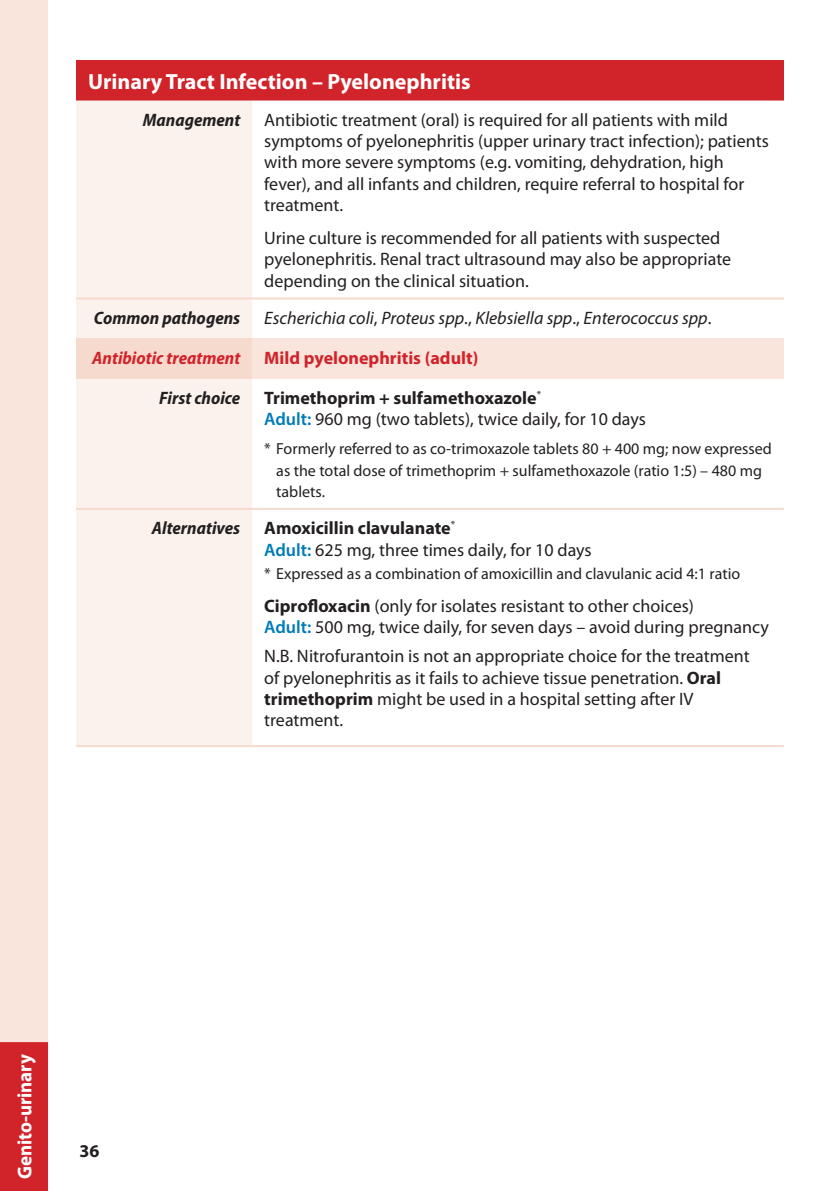
<style>
.page{position:relative;width:840px;height:1191px;background:#fff}
.page>*{position:absolute;margin:0;border:0;box-sizing:border-box;transform-origin:0 0}
.Condition{font:700 22px "Myriad Pro";color:#fff}
.t1{font:700 20px "Myriad Pro";letter-spacing:-.005em;color:#fff;scale:.95 1}
.Body{font:18px/21.2px "Myriad Pro";color:#231f20}
.Body-2{font:italic 18px "Myriad Pro";color:#231f20}
.Body-3{font:700 18px "Myriad Pro";color:#231f20}
.Row_Heading{font:italic 700 semi-condensed 18px "Myriad Pro";color:#231f20}
.Row_Heading-2{font:700 18px "Myriad Pro";color:#d1232a}
.Row_Heading-3{font:italic 700 semi-condensed 18px "Myriad Pro";color:#d1232a}
.Body-4{font:16px/21.2px "Myriad Pro";color:#231f20}
.s1{font-style:normal}
.s2{font-weight:600;color:#007ab7}
.s3{font-weight:700}
</style>
<div class="page">
<div style="left:76px;top:60px;width:707px;height:40px;background:#d1232a"></div>
<div style="left:76px;top:100px;width:176px;height:645px;background:#fbf2ed"></div>
<svg style="left:252px;top:100px;width:531px;height:279px"></svg>
<div style="left:76px;top:338px;width:176px;height:40px;background:#f7dace"></div>
<div style="left:252px;top:338px;width:531px;height:40px;background:#f9e5dc"></div>
<hr style="left:76px;top:745px;width:176px;height:2px;background:#f7dace">
<hr style="left:252px;top:745px;width:531px;height:2px;background:#f7dace">
<hr style="left:76px;top:297px;width:176px;height:2px;background:#f7dace">
<hr style="left:252px;top:297px;width:531px;height:2px;background:#f7dace">
<hr style="left:76px;top:508px;width:176px;height:2px;background:#f7dace">
<hr style="left:252px;top:508px;width:531px;height:2px;background:#f7dace">
<div style="left:0;top:0;width:48px;height:1042px;background:#f9e5dc"></div>
<div style="left:0;top:1042px;width:48px;height:149px;background:#d1232a"></div>
<p class="Condition" style="left:88px;top:67px;width:384px">Urinary Tract Infection – Pyelonephritis</p>
<p class="Row_Heading" style="left:143px;top:110px;width:99px">Management</p>
<p class="Body" style="left:264px;top:109px;width:505px">Antibiotic treatment (oral) is required for all patients with mild symptoms of pyelonephritis (upper urinary tract infection); patients with more severe symptoms (e.g. vomiting, dehydration, high fever), and all infants and children, require referral to hospital for treatment.</p>
<p class="Body" style="left:264px;top:227px;width:468px">Urine culture is recommended for all patients with suspected pyelonephritis. Renal tract ultrasound may also be appropriate depending on the clinical situation.</p>
<p class="Row_Heading" style="left:94px;top:308px;width:148px">Common pathogens</p>
<p class="Body-2" style="left:264px;top:307px;width:448px">Escherichia coli<span class="s1">,</span> Proteus spp<span class="s1">.,</span> Klebsiella spp<span class="s1">.,</span> Enterococcus spp<span class="s1">.</span></p>
<p class="Row_Heading-3" style="left:92px;top:348px;width:149px">Antibiotic treatment</p>
<p class="Row_Heading-2" style="left:264px;top:346px;width:215px">Mild pyelonephritis (adult)</p>
<p class="Row_Heading" style="left:159px;top:388px;width:82px">First choice</p>
<p class="Body-3" style="left:264px;top:386px;width:278px">Trimethoprim + sulfamethoxazole<sup>*</sup></p>
<p class="Body" style="left:264px;top:408px;width:383px"><span class="s2">Adult:</span> 960 mg (two tablets), twice daily, for 10 days</p>
<p class="Body-4" style="left:276px;top:438px;width:497px;text-indent:-12px">* Formerly referred to as co-trimoxazole tablets 80 + 400 mg; now expressed as the total dose of trimethoprim + sulfamethoxazole (ratio 1:5) – 480 mg tablets.</p>
<p class="Row_Heading" style="left:152px;top:518px;width:90px">Alternatives</p>
<p class="Body-3" style="left:264px;top:516px;width:192px">Amoxicillin clavulanate<sup>*</sup></p>
<p class="Body" style="left:264px;top:538px;width:329px"><span class="s2">Adult:</span> 625 mg, three times daily, for 10 days</p>
<p class="Body-4" style="left:264px;top:562px;width:477px">* Expressed as a combination of amoxicillin and clavulanic acid 4:1 ratio</p>
<p class="Body" style="left:264px;top:595px;width:431px"><span class="s3">Ciprofloxacin</span> (only for isolates resistant to other choices)</p>
<p class="Body" style="left:264px;top:616px;width:506px"><span class="s2">Adult:</span> 500 mg, twice daily, for seven days – avoid during pregnancy</p>
<p class="Body" style="left:264px;top:645px;width:486px">N.B. Nitrofurantoin is not an appropriate choice for the treatment of pyelonephritis as it fails to achieve tissue penetration. <span class="s3">Oral trimethoprim</span> might be used in a hospital setting after IV treatment.</p>
<p class="t1" style="left:12px;top:1178px;width:133px;rotate:-90deg">Genito-urinary</p>
<p class="Body-3" style="left:80px;top:1139px;width:21px">36</p>
</div>
